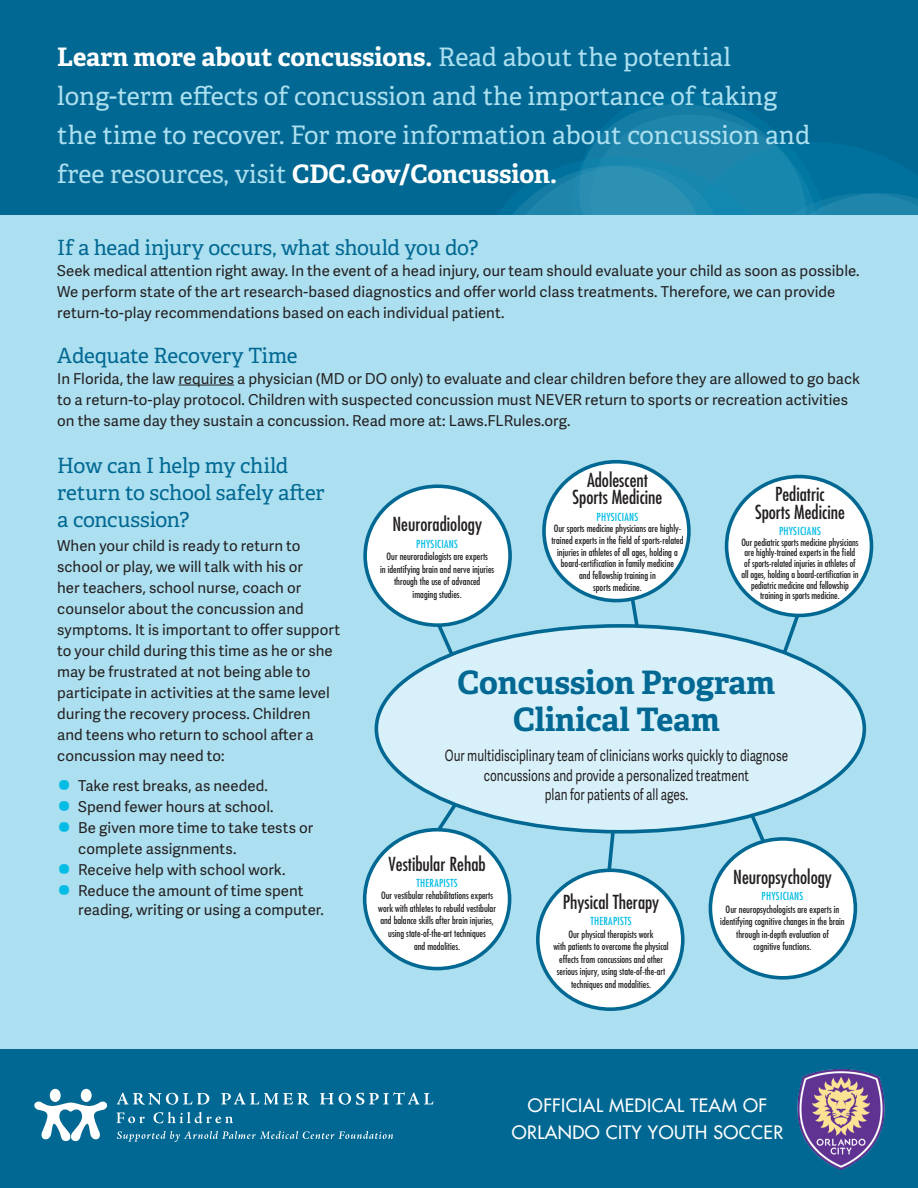
<style>
.page{position:relative;width:918px;height:1188px;background:#fff}
.page>*{position:absolute;margin:0;border:0;box-sizing:border-box;transform-origin:0 0}
.t1{font:700 32.25px/37.7px "Adelle";color:#006893;text-align:center}
.t2{font:25.5px/39px "Adelle";color:#acdfef}
.t3{font:21px/27px "Adelle";letter-spacing:-.01em;color:#006893}
.t4{font:condensed 18.9px/17.5px "Futura";color:#231f20;text-align:center}
.t5{font:500 18px/27px "Futura Std";letter-spacing:.025em;color:#fff;text-align:center}
.t6{font:15.6px/19.5px "Adelle Sans";color:#231f20;text-align:center;scale:.75 1}
.t7{font:15px/21px "Adelle Sans";color:#231f20}
.t8{font:condensed 10.8px "Futura";letter-spacing:.025em;color:#02bce5}
.t9{font:condensed 9.9px/12.6px "Futura";color:#231f20;text-align:center}
.t10{font:condensed 9.75px/10.8px "Futura";letter-spacing:-.005em;color:#231f20;text-align:center}
.s1{font-weight:700;color:#fff}
.s2{font-size:36px;color:#02bce5}
</style>
<div class="page">
<div style="left:0;top:215px;width:918px;height:835px;background:#acdfef"></div>
<div style="left:0;top:0;width:918px;height:215px;background:#006893"></div>
<div style="left:0;top:1050px;width:918px;height:138px;background:#006893"></div>
<svg style="left:117px;top:1093px;width:92px;height:12px"></svg>
<svg style="left:221px;top:1093px;width:88px;height:12px"></svg>
<svg style="left:320px;top:1092px;width:114px;height:13px"></svg>
<svg style="left:117px;top:1112px;width:28px;height:11px"></svg>
<svg style="left:154px;top:1112px;width:79px;height:11px"></svg>
<svg style="left:117px;top:1131px;width:276px;height:11px"></svg>
<div style="left:50px;top:1089px;width:11px;height:13px;background:#fff;border-radius:50%"></div>
<svg style="left:34px;top:1101px;width:73px;height:41px"></svg>
<div style="left:81px;top:1089px;width:11px;height:13px;background:#fff;border-radius:50%"></div>
<hr style="left:178px;top:385px;width:56px;height:1px;background:#231f20">
<svg style="left:512px;top:104px;width:406px;height:111px"></svg>
<div style="left:365px;top:486px;width:145px;height:139px;background:#fff;border-radius:50%"></div>
<div style="left:363px;top:484px;width:149px;height:143px;border:4px solid #006893;border-radius:50%"></div>
<svg style="left:434px;top:620px;width:29px;height:42px"></svg>
<svg style="left:777px;top:614px;width:28px;height:48px"></svg>
<svg style="left:434px;top:796px;width:29px;height:38px"></svg>
<svg style="left:605px;top:834px;width:12px;height:35px"></svg>
<div style="left:544px;top:462px;width:145px;height:139px;background:#fff;border-radius:50%"></div>
<div style="left:542px;top:460px;width:149px;height:142px;border:4px solid #006893;border-radius:50%"></div>
<div style="left:727px;top:477px;width:144px;height:138px;background:#fff;border-radius:50%"></div>
<div style="left:725px;top:475px;width:148px;height:142px;border:4px solid #006893;border-radius:50%"></div>
<div style="left:365px;top:830px;width:145px;height:139px;background:#fff;border-radius:50%"></div>
<div style="left:363px;top:828px;width:148px;height:142px;border:4px solid #006893;border-radius:50%"></div>
<div style="left:538px;top:870px;width:145px;height:139px;background:#fff;border-radius:50%"></div>
<div style="left:536px;top:869px;width:149px;height:142px;border:4px solid #006893;border-radius:50%"></div>
<svg style="left:747px;top:810px;width:29px;height:38px"></svg>
<div style="left:710px;top:839px;width:145px;height:139px;background:#fff;border-radius:50%"></div>
<div style="left:709px;top:837px;width:148px;height:143px;border:4px solid #006893;border-radius:50%"></div>
<div style="left:376px;top:626px;width:488px;height:206px;background:#d7f0f9;border-radius:50%"></div>
<svg style="left:628px;top:594px;width:13px;height:35px"></svg>
<img style="left:797px;top:1070px;width:88px;height:99px">
<h2 class="t2" style="left:57px;top:38px;width:754px"><span class="s1">Learn more about concussions.</span> Read about the potential long-term effects of concussion and the importance of taking the time to recover. For more information about concussion and free resources, visit <span class="s1">CDC.Gov/Concussion.</span></h2>
<h3 class="t3" style="left:57px;top:234px;width:423px">If a head injury occurs, what should you do?</h3>
<p class="t7" style="left:57px;top:259px;width:804px">Seek medical attention right away. In the event of a head injury, our team should evaluate your child as soon as possible.<br>We perform state of the art research-based diagnostics and offer world class treatments. Therefore, we can provide return-to-play recommendations based on each individual patient.</p>
<h3 class="t3" style="left:57px;top:342px;width:242px">Adequate Recovery Time</h3>
<p class="t7" style="left:57px;top:367px;width:804px">In Florida, the law requires a physician (MD or DO only) to evaluate and clear children before they are allowed to go back to a return-to-play protocol. Children with suspected concussion must NEVER return to sports or recreation activities on the same day they sustain a concussion. Read more at: Laws.FLRules.org.</p>
<h3 class="t3" style="left:57px;top:452px;width:269px">How can I help my child return to school safely after a concussion?</h3>
<p class="t7" style="left:57px;top:534px;width:284px">When your child is ready to return to school or play, we will talk with his or<br>her teachers, school nurse, coach or counselor about the concussion and symptoms. It is important to offer support to your child during this time as he or she may be frustrated at not being able to participate in activities at the same level during the recovery process. Children<br>and teens who return to school after a concussion may need to:</p>
<p class="t7" style="left:57px;top:774px;width:212px"><span class="s2">•</span> Take rest breaks, as needed.</p>
<p class="t7" style="left:57px;top:795px;width:218px"><span class="s2">•</span> Spend fewer hours at school.</p>
<p class="t7" style="left:78px;top:816px;width:236px;text-indent:-21px"><span class="s2">•</span> Be given more time to take tests or complete assignments.</p>
<p class="t7" style="left:57px;top:858px;width:230px"><span class="s2">•</span> Receive help with school work.</p>
<p class="t7" style="left:78px;top:880px;width:247px;line-height:19.5px;text-indent:-21px"><span class="s2">•</span> Reduce the amount of time spent reading, writing or using a computer.</p>
<p class="t4" style="left:392px;top:515px;width:91px">Neuroradiology</p>
<p class="t8" style="left:416px;top:537px;width:43px">PHYSICIANS</p>
<p class="t9" style="left:380px;top:550px;width:116px">Our neuroradiologists are experts<br>in identifying brain and nerve injuries through the use of advanced<br>imaging studies.</p>
<p class="t4" style="left:573px;top:471px;width:91px">Adolescent<br>Sports Medicine</p>
<p class="t8" style="left:597px;top:510px;width:43px">PHYSICIANS</p>
<p class="t9" style="left:551px;top:523px;width:134px;line-height:11.7px">Our sports medicine physicians are highly&shy;trained experts in the field of sports-related injuries in athletes of all ages, holding a board-certification in family medicine<br>and fellowship training in<br>sports medicine.</p>
<p class="t4" style="left:755px;top:485px;width:91px">Pediatric<br>Sports Medicine</p>
<p class="t8" style="left:779px;top:524px;width:43px">PHYSICIANS</p>
<p class="t10" style="left:741px;top:536px;width:119px">Our pediatric sports medicine physicians are highly-trained experts in the field of sports-related injuries in athletes of all ages, holding a board-certification in pediatric medicine and fellowship training in sports medicine.</p>
<h1 class="t1" style="left:458px;top:663px;width:319px">Concussion Program<br>Clinical Team</h1>
<p class="t6" style="left:445px;top:745px;width:459px">Our multidisciplinary team of clinicians works quickly to diagnose concussions and provide a personalized treatment<br>plan for patients of all ages.</p>
<p class="t4" style="left:389px;top:854px;width:99px">Vestibular Rehab</p>
<p class="t8" style="left:416px;top:876px;width:43px">THERAPISTS</p>
<p class="t9" style="left:378px;top:889px;width:119px">Our vestibular rehabilitations experts work with athletes to rebuild vestibular and balance skills after brain injuries, using state-of-the-art techniques<br>and modalities.</p>
<p class="t4" style="left:563px;top:893px;width:98px">Physical Therapy</p>
<p class="t8" style="left:590px;top:914px;width:43px">THERAPISTS</p>
<p class="t9" style="left:554px;top:928px;width:117px">Our physical therapists work<br>with patients to overcome the physical effects from concussions and other serious injury, using state-of-the-art techniques and modalities.</p>
<p class="t4" style="left:733px;top:868px;width:100px">Neuropsychology</p>
<p class="t8" style="left:762px;top:889px;width:43px">PHYSICIANS</p>
<p class="t9" style="left:720px;top:902px;width:126px">Our neuropsychologists are experts in identifying cognitive changes in the brain through in-depth evaluation of<br>cognitive functions.</p>
<p class="t5" style="left:512px;top:1092px;width:273px">OFFICIAL MEDICAL TEAM OF<br>ORLANDO CITY YOUTH SOCCER</p>
</div>
